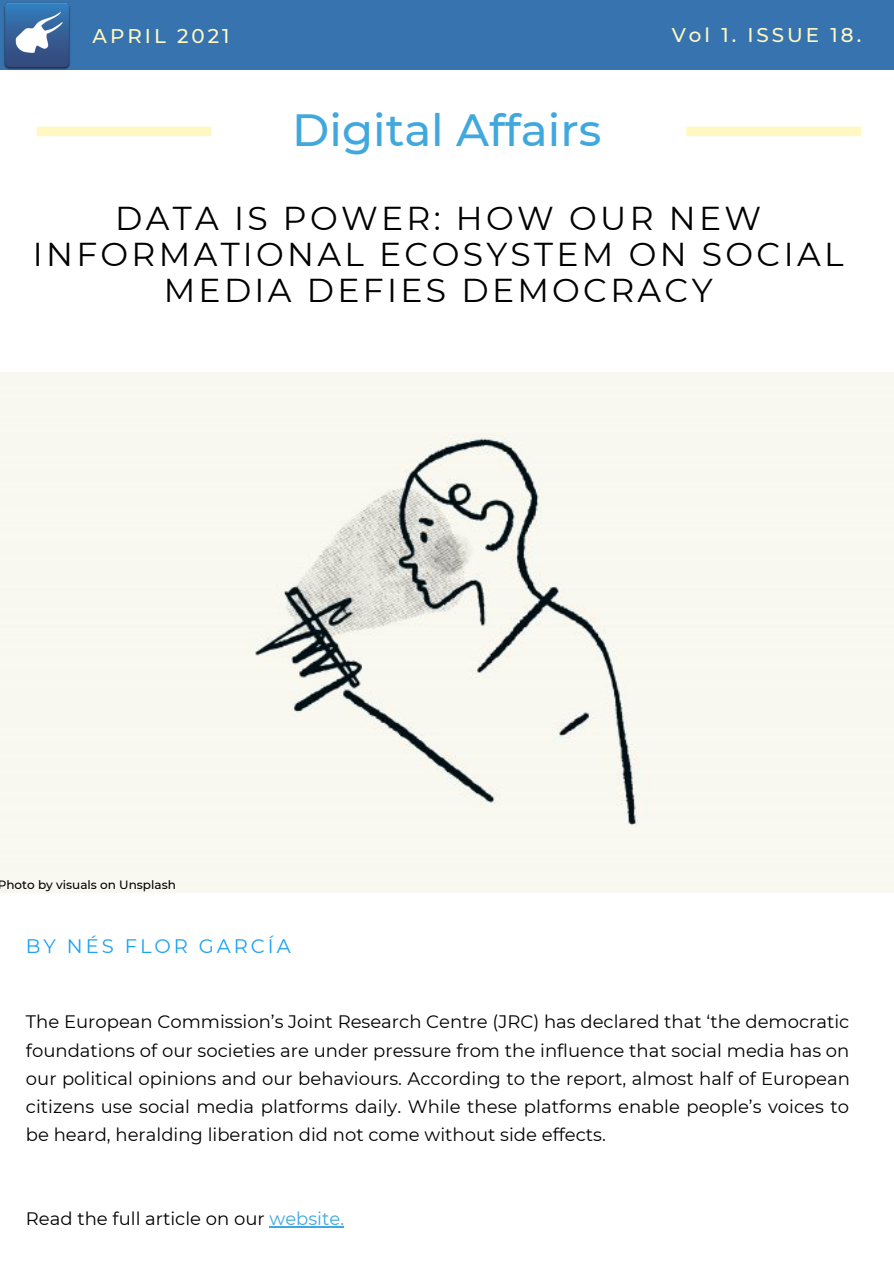
<style>
.page{position:relative;width:894px;height:1264px;background:#fff}
.page>*{position:absolute;margin:0;border:0;box-sizing:border-box;transform-origin:0 0}
.t1{font:500 45px "Montserrat";color:#41a8de}
.t2{font:33px/36px "Montserrat";letter-spacing:.1em;color:#000;text-align:center}
.t3{font:700 19.8px "Quicksand";letter-spacing:.15em;color:#fff8c2}
.t4{font:500 19.8px "Montserrat";letter-spacing:.15em;color:#fff8c2}
.t5{font:19.5px "Montserrat";letter-spacing:.15em;color:#1da1f2}
.t6{font:18px/28.2px "Montserrat";color:#000;text-align:justify}
.t7{font:500 12px "Montserrat";color:#000}
.s1{font-family:"Montserrat";font-weight:500}
.s2{font-family:"Quicksand";font-weight:700}
.s3{color:#41a8de}
</style>
<div class="page">
<div style="left:0;top:1px;width:893px;height:69px;background:#3673af"></div>
<img style="left:0;top:0;width:73px;height:70px">
<div style="left:0;top:372px;width:893px;height:520px;background:#f8f8f0"></div>
<hr style="left:269px;top:1226px;width:75px;height:1px;background:#41a8de">
<div style="left:37px;top:127px;width:174px;height:9px;background:#fff8c2"></div>
<div style="left:686px;top:127px;width:174px;height:9px;background:#fff8c2"></div>
<p class="t4" style="left:93px;top:23px;width:75px">APRIL</p>
<p class="t3" style="left:185px;top:24px;width:46px">20<span class="s1">21</span></p>
<p class="t4" style="left:671px;top:23px;width:133px">Vol 1. I<span class="s2">I</span>SSU</p>
<p class="t4" style="left:840px;top:23px;width:22px">8.</p>
<p class="t3" style="left:759px;top:23px;width:59px">SSUE</p>
<p class="t4" style="left:830px;top:23px;width:21px">1<span class="s2">2</span></p>
<p class="t3" style="left:49px;top:24px;width:192px">DECEMBER<span class="s1">20</span> 20</p>
<p class="t1" style="left:292px;top:103px;width:310px">Digital Affairs</p>
<p class="t2" style="left:33px;top:200px;width:811px">DATA IS POWER: HOW OUR NEW<br>INFORMATIONAL ECOSYSTEM ON SOCIAL<br>MEDIA DEFIES DEMOCRACY</p>
<p class="t7" style="left:-2px;top:877px;width:180px">Photo by visuals on Unsplash</p>
<p class="t5" style="left:26px;top:934px;width:266px">BY NÉS FLOR GARCÍA</p>
<p class="t6" style="left:26px;top:1007px;width:825px">The European Commission’s Joint Research Centre (JRC) has declared that ‘the democratic foundations of our societies are under pressure from the influence that social media has on our political opinions and our behaviours. According to the report, almost half of European citizens use social media platforms daily. While these platforms enable people’s voices to be heard, heralding liberation did not come without side effects.</p>
<p class="t6" style="left:26px;top:1204px;width:319px">Read the full article on our <span class="s3">website.</span></p>
</div>
